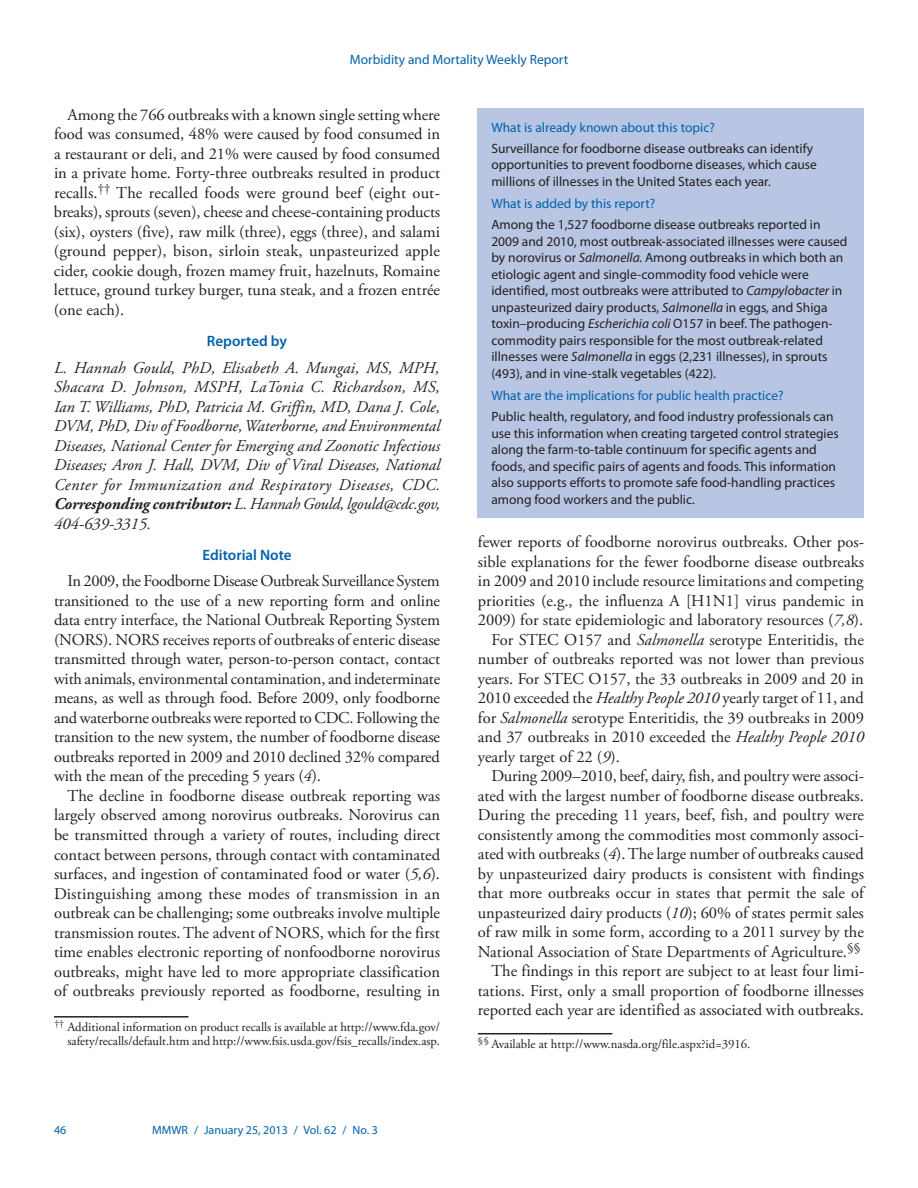
<style>
.page{position:relative;width:918px;height:1188px;background:#fff}
.page>*{position:absolute;margin:0;border:0;box-sizing:border-box;transform-origin:0 0}
.body_copy{font:16.5px/19.5px "Adobe Garamond Pro";color:#231f20;text-align:justify}
.reported_by_text{font:italic 16.5px/19.5px "Adobe Garamond Pro";color:#231f20;text-align:justify}
.headline3{font:600 15px "Myriad Pro";color:#0161ab}
.fb_answer{font:13.5px/16.5px "Myriad Pro";color:#231f20}
.fb_question{font:13.5px "Myriad Pro";color:#0161ab}
.footnote_w_rule_text{font:12.75px/14.2px "Adobe Garamond Pro";color:#231f20;text-align:right}
.t1{font:12px "Myriad Pro";color:#0161ab}
.s1{font-weight:700}
.s2{font-style:italic}
</style>
<div class="page">
<hr style="left:54px;top:1016px;width:134px;height:2px;background:#231f20">
<hr style="left:478px;top:1033px;width:134px;height:1px;background:#231f20">
<div style="left:478px;top:108px;width:386px;height:409px;background:#b8c6e3"></div>
<p class="fb_question" style="left:350px;top:51px;width:220px">Morbidity and Mortality Weekly Report</p>
<p class="body_copy" style="left:54px;top:106px;width:388px;text-indent:14px">Among the 766 outbreaks with a known single setting where food was consumed, 48% were caused by food consumed in a restaurant or deli, and 21% were caused by food consumed in a private home. Forty-three outbreaks resulted in product recalls.<sup>††</sup> The recalled foods were ground beef (eight out&shy;breaks), sprouts (seven), cheese and cheese-containing products (six), oysters (five), raw milk (three), eggs (three), and salami (ground pepper), bison, sirloin steak, unpasteurized apple cider, cookie dough, frozen mamey fruit, hazelnuts, Romaine lettuce, ground turkey burger, tuna steak, and a frozen entrée (one each).</p>
<p class="headline3" style="left:207px;top:332px;width:82px">Reported by</p>
<p class="reported_by_text" style="left:54px;top:358px;width:388px">L. Hannah Gould, PhD, Elisabeth A. Mungai, MS, MPH, Shacara D. Johnson, MSPH, LaTonia C. Richardson, MS, Ian T. Williams, PhD, Patricia M. Griffin, MD, Dana J. Cole, DVM, PhD, Div of Foodborne, Waterborne, and Environmental Diseases, National Center for Emerging and Zoonotic Infectious Diseases; Aron J. Hall, DVM, Div of Viral Diseases, National Center for Immunization and Respiratory Diseases, CDC.<br><span class="s1">Corresponding contributor:</span> L. Hannah Gould, lgould@cdc.gov, 404-639-3315.</p>
<p class="headline3" style="left:202px;top:546px;width:91px">Editorial Note</p>
<p class="body_copy" style="left:54px;top:572px;width:388px;text-indent:13px">In 2009, the Foodborne Disease Outbreak Surveillance System transitioned to the use of a new reporting form and online data entry interface, the National Outbreak Reporting System (NORS). NORS receives reports of outbreaks of enteric disease transmitted through water, person-to-person contact, contact with animals, environmental contamination, and indeterminate means, as well as through food. Before 2009, only foodborne and waterborne outbreaks were reported to CDC. Following the transition to the new system, the number of foodborne disease outbreaks reported in 2009 and 2010 declined 32% compared with the mean of the preceding 5 years (<span class="s2">4</span>).</p>
<p class="body_copy" style="left:54px;top:787px;width:388px;text-indent:13px">The decline in foodborne disease outbreak reporting was largely observed among norovirus outbreaks. Norovirus can be transmitted through a variety of routes, including direct contact between persons, through contact with contaminated surfaces, and ingestion of contaminated food or water (<span class="s2">5,6</span>).<br>Distinguishing among these modes of transmission in an outbreak can be challenging; some outbreaks involve multiple transmission routes. The advent of NORS, which for the first time enables electronic reporting of nonfoodborne norovirus outbreaks, might have led to more appropriate classification of outbreaks previously reported as foodborne, resulting in</p>
<p class="footnote_w_rule_text" style="left:54px;top:1021px;width:387px"><sup>††</sup> Additional information on product recalls is available at http://www.fda.gov/ safety/recalls/default.htm and http://www.fsis.usda.gov/fsis_recalls/index.asp.</p>
<p class="t1" style="left:54px;top:1123px;width:14px">46</p>
<p class="t1" style="left:152px;top:1123px;width:227px">MMWR / January 25, 2013 / Vol. 62 / No. 3</p>
<p class="fb_question" style="left:491px;top:119px;width:225px">What is already known about this topic?</p>
<p class="fb_answer" style="left:491px;top:140px;width:327px">Surveillance for foodborne disease outbreaks can identify opportunities to prevent foodborne diseases, which cause millions of illnesses in the United States each year.</p>
<p class="fb_question" style="left:491px;top:195px;width:165px">What is added by this report?</p>
<p class="fb_answer" style="left:491px;top:216px;width:358px">Among the 1,527 foodborne disease outbreaks reported in 2009 and 2010, most outbreak-associated illnesses were caused by norovirus or <span class="s2">Salmonella.</span> Among outbreaks in which both an etiologic agent and single-commodity food vehicle were identified, most outbreaks were attributed to <span class="s2">Campylobacter</span> in unpasteurized dairy products, <span class="s2">Salmonella</span> in eggs<span class="s2">,</span> and Shiga toxin–producing <span class="s2">Escherichia coli</span> O157 in beef. The pathogen&shy;commodity pairs responsible for the most outbreak-related illnesses were <span class="s2">Salmonella</span> in eggs (2,231 illnesses), in sprouts (493), and in vine-stalk vegetables (422).</p>
<p class="fb_question" style="left:491px;top:387px;width:294px">What are the implications for public health practice?</p>
<p class="fb_answer" style="left:491px;top:408px;width:349px">Public health, regulatory, and food industry professionals can use this information when creating targeted control strategies along the farm-to-table continuum for specific agents and foods, and specific pairs of agents and foods. This information also supports efforts to promote safe food-handling practices among food workers and the public.</p>
<p class="body_copy" style="left:478px;top:533px;width:388px">fewer reports of foodborne norovirus outbreaks. Other pos&shy;sible explanations for the fewer foodborne disease outbreaks in 2009 and 2010 include resource limitations and competing priorities (e.g., the influenza A [H1N1] virus pandemic in 2009) for state epidemiologic and laboratory resources (<span class="s2">7,8</span>).</p>
<p class="body_copy" style="left:478px;top:630px;width:388px;text-indent:14px">For STEC O157 and <span class="s2">Salmonella</span> serotype Enteritidis, the number of outbreaks reported was not lower than previous years. For STEC O157, the 33 outbreaks in 2009 and 20 in 2010 exceeded the <span class="s2">Healthy People 2010</span> yearly target of 11, and for <span class="s2">Salmonella</span> serotype Enteritidis<span class="s2">,</span> the 39 outbreaks in 2009 and 37 outbreaks in 2010 exceeded the <span class="s2">Healthy People 2010 </span>yearly target of 22 (<span class="s2">9</span>).</p>
<p class="body_copy" style="left:478px;top:767px;width:388px;text-indent:13px">During 2009–2010, beef, dairy, fish, and poultry were associ&shy;ated with the largest number of foodborne disease outbreaks.<br>During the preceding 11 years, beef, fish, and poultry were consistently among the commodities most commonly associ&shy;ated with outbreaks (<span class="s2">4</span>). The large number of outbreaks caused by unpasteurized dairy products is consistent with findings that more outbreaks occur in states that permit the sale of unpasteurized dairy products (<span class="s2">10</span>); 60% of states permit sales of raw milk in some form, according to a 2011 survey by the National Association of State Departments of Agriculture.<sup>§§</sup></p>
<p class="body_copy" style="left:478px;top:962px;width:388px;text-indent:13px">The findings in this report are subject to at least four limi&shy;tations. First, only a small proportion of foodborne illnesses reported each year are identified as associated with outbreaks.</p>
<p class="footnote_w_rule_text" style="left:478px;top:1037px;width:274px"><sup>§§</sup> Available at http://www.nasda.org/file.aspx?id=3916.</p>
</div>
